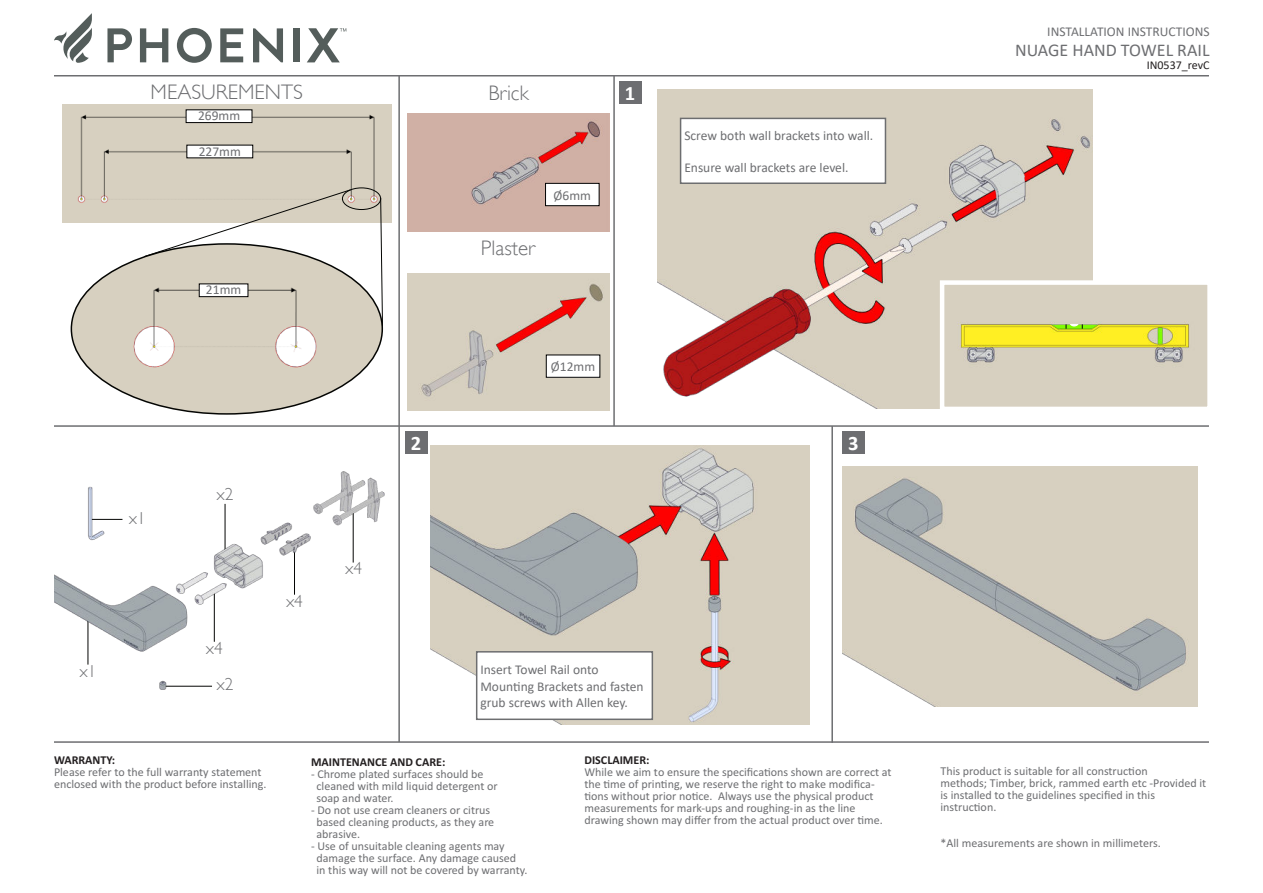
<style>
.page{position:relative;width:1263px;height:893px;background:#fff}
.page>*{position:absolute;margin:0;border:0;box-sizing:border-box;transform-origin:0 0}
.t1{font:300 21px "Gill Sans";color:#6d6e71}
.t2{font:700 20.55px "Calibri";color:#fff}
.t3{font:18px "Calibri";color:#6d6e71}
.t4{font:300 17.25px "Gill Sans";color:#6d6e71}
.t5{font:13.5px/16.2px "Calibri";color:#6d6e71}
.t6{font:12px/12px "Calibri";color:#6d6e71}
.t7{font:700 12px "Calibri";color:#231f20}
.t8{font:12px "Calibri";color:#231f20}
</style>
<div class="page">
<div style="left:619px;top:82px;width:22px;height:22px;background:#6d6e71"></div>
<div style="left:405px;top:432px;width:22px;height:22px;background:#6d6e71"></div>
<div style="left:842px;top:432px;width:22px;height:22px;background:#6d6e71"></div>
<hr style="left:54px;top:75px;width:1155px;height:2px;background:#6d6e71">
<hr style="left:831px;top:426px;width:2px;height:317px;background:#6d6e71">
<hr style="left:613px;top:76px;width:2px;height:350px;background:#6d6e71">
<hr style="left:54px;top:425px;width:1155px;height:2px;background:#6d6e71">
<hr style="left:398px;top:76px;width:2px;height:666px;background:#6d6e71">
<hr style="left:54px;top:741px;width:1155px;height:2px;background:#6d6e71">
<svg style="left:107px;top:28px;width:25px;height:34px"></svg>
<svg style="left:54px;top:13px;width:38px;height:50px"></svg>
<svg style="left:140px;top:28px;width:28px;height:34px"></svg>
<svg style="left:253px;top:28px;width:30px;height:34px"></svg>
<div style="left:294px;top:28px;width:6px;height:34px;background:#545d5b"></div>
<svg style="left:220px;top:28px;width:23px;height:34px"></svg>
<svg style="left:177px;top:28px;width:35px;height:35px"></svg>
<svg style="left:307px;top:28px;width:39px;height:34px"></svg>
<div style="left:62px;top:105px;width:329px;height:118px;background:#d7d0c0"></div>
<img style="left:842px;top:467px;width:355px;height:240px">
<img style="left:657px;top:89px;width:436px;height:320px">
<img style="left:430px;top:445px;width:380px;height:279px">
<img style="left:71px;top:256px;width:311px;height:158px">
<div style="left:342px;top:188px;width:39px;height:22px;border:1px solid #040503;border-radius:50%"></div>
<svg style="left:143px;top:189px;width:209px;height:69px"></svg>
<svg style="left:380px;top:197px;width:3px;height:130px"></svg>
<div style="left:187px;top:145px;width:66px;height:13px;background:#fff"></div>
<div style="left:199px;top:284px;width:49px;height:13px;background:#fff"></div>
<div style="left:199px;top:283px;width:49px;height:14px;border:1px solid #000"></div>
<img style="left:407px;top:113px;width:202px;height:118px">
<img style="left:407px;top:273px;width:202px;height:138px">
<div style="left:680px;top:118px;width:205px;height:65px;background:#fff"></div>
<div style="left:680px;top:118px;width:206px;height:66px;border:2px solid #6d6e70"></div>
<div style="left:477px;top:652px;width:175px;height:67px;background:#fff"></div>
<div style="left:476px;top:651px;width:177px;height:69px;border:2px solid #6d6e70"></div>
<div style="left:186px;top:110px;width:66px;height:13px;background:#fff"></div>
<div style="left:186px;top:109px;width:66px;height:14px;border:1px solid #000"></div>
<img style="left:946px;top:286px;width:260px;height:119px">
<div style="left:940px;top:280px;width:272px;height:131px;border:5px solid #fff"></div>
<svg style="left:1066px;top:324px;width:17px;height:5px"></svg>
<img style="left:54px;top:468px;width:346px;height:238px">
<div style="left:546px;top:355px;width:54px;height:22px;background:#fff"></div>
<div style="left:546px;top:355px;width:54px;height:23px;border:1px solid #000"></div>
<div style="left:545px;top:183px;width:54px;height:23px;background:#fff"></div>
<div style="left:545px;top:183px;width:54px;height:23px;border:1px solid #000"></div>
<h1 class="t1" style="left:151px;top:79px;width:154px">MEASUREMENTS</h1>
<p class="t5" style="left:198px;top:108px;width:44px">269mm</p>
<p class="t5" style="left:199px;top:144px;width:44px">227mm</p>
<p class="t5" style="left:206px;top:282px;width:37px">21mm</p>
<h1 class="t1" style="left:488px;top:81px;width:42px">Brick</h1>
<h1 class="t1" style="left:481px;top:235px;width:56px">Plaster</h1>
<p class="t5" style="left:554px;top:188px;width:39px">Ø6mm</p>
<h2 class="t2" style="left:625px;top:81px;width:12px">1</h2>
<p class="t5" style="left:684px;top:128px;width:190px">Screw both wall brackets into wall.</p>
<p class="t5" style="left:684px;top:160px;width:166px">Ensure wall brackets are level.</p>
<p class="t5" style="left:551px;top:359px;width:46px">Ø12mm</p>
<h3 class="t4" style="left:129px;top:507px;width:18px">x1</h3>
<h3 class="t4" style="left:80px;top:660px;width:18px">x1</h3>
<h3 class="t4" style="left:217px;top:484px;width:18px">x2</h3>
<h3 class="t4" style="left:206px;top:638px;width:18px">x4</h3>
<h3 class="t4" style="left:217px;top:674px;width:18px">x2</h3>
<p class="t7" style="left:54px;top:753px;width:63px">WARRANTY:</p>
<p class="t6" style="left:54px;top:767px;width:214px">Please refer to the full warranty statement enclosed with the product before installing.</p>
<h2 class="t2" style="left:411px;top:431px;width:12px">2</h2>
<h2 class="t2" style="left:848px;top:431px;width:12px">3</h2>
<h3 class="t4" style="left:286px;top:591px;width:18px">x4</h3>
<h3 class="t4" style="left:345px;top:558px;width:18px">x4</h3>
<p class="t5" style="left:480px;top:662px;width:165px">Insert Towel Rail onto<br>Mounting Brackets and fasten grub screws with Allen key.</p>
<p class="t7" style="left:311px;top:755px;width:136px">MAINTENANCE AND CARE:</p>
<p class="t6" style="left:316px;top:769px;width:183px;text-indent:-5px">- Chrome plated surfaces should be cleaned with mild liquid detergent or soap and water.</p>
<p class="t6" style="left:316px;top:805px;width:179px;text-indent:-5px">- Do not use cream cleaners or citrus based cleaning products, as they are abrasive.</p>
<p class="t6" style="left:316px;top:841px;width:213px;text-indent:-5px">- Use of unsuitable cleaning agents may damage the surface. Any damage caused in this way will not be covered by warranty.</p>
<p class="t7" style="left:584px;top:753px;width:67px">DISCLAIMER:</p>
<p class="t6" style="left:584px;top:767px;width:309px">While we aim to ensure the specifica ons shown are correct at</p>
<p class="t6" style="left:584px;top:779px;width:292px">the me of prin ng, we reserve the right to make modifica-</p>
<p class="t6" style="left:591px;top:791px;width:284px">ons without prior no ce. Always use the physical product</p>
<p class="t6" style="left:584px;top:803px;width:273px">measurements for mark-ups and roughing-in as the line</p>
<p class="t6" style="left:584px;top:815px;width:300px">drawing shown may differ from the actual product over me.</p>
<p class="t5" style="left:1047px;top:24px;width:164px">INSTALLATION INSTRUCTIONS</p>
<h3 class="t3" style="left:1015px;top:42px;width:196px">NUAGE HAND TOWEL RAIL</h3>
<p class="t8" style="left:1147px;top:60px;width:64px">IN0537_revC</p>
<p class="t6" style="left:940px;top:766px;width:267px">This product is suitable for all construc on<br>methods; Timber, brick, rammed earth etc -Provided it is installed to the guidelines specified in this<br>instruc on.</p>
<p class="t6" style="left:940px;top:838px;width:222px">*All measurements are shown in millimeters.</p>
</div>
